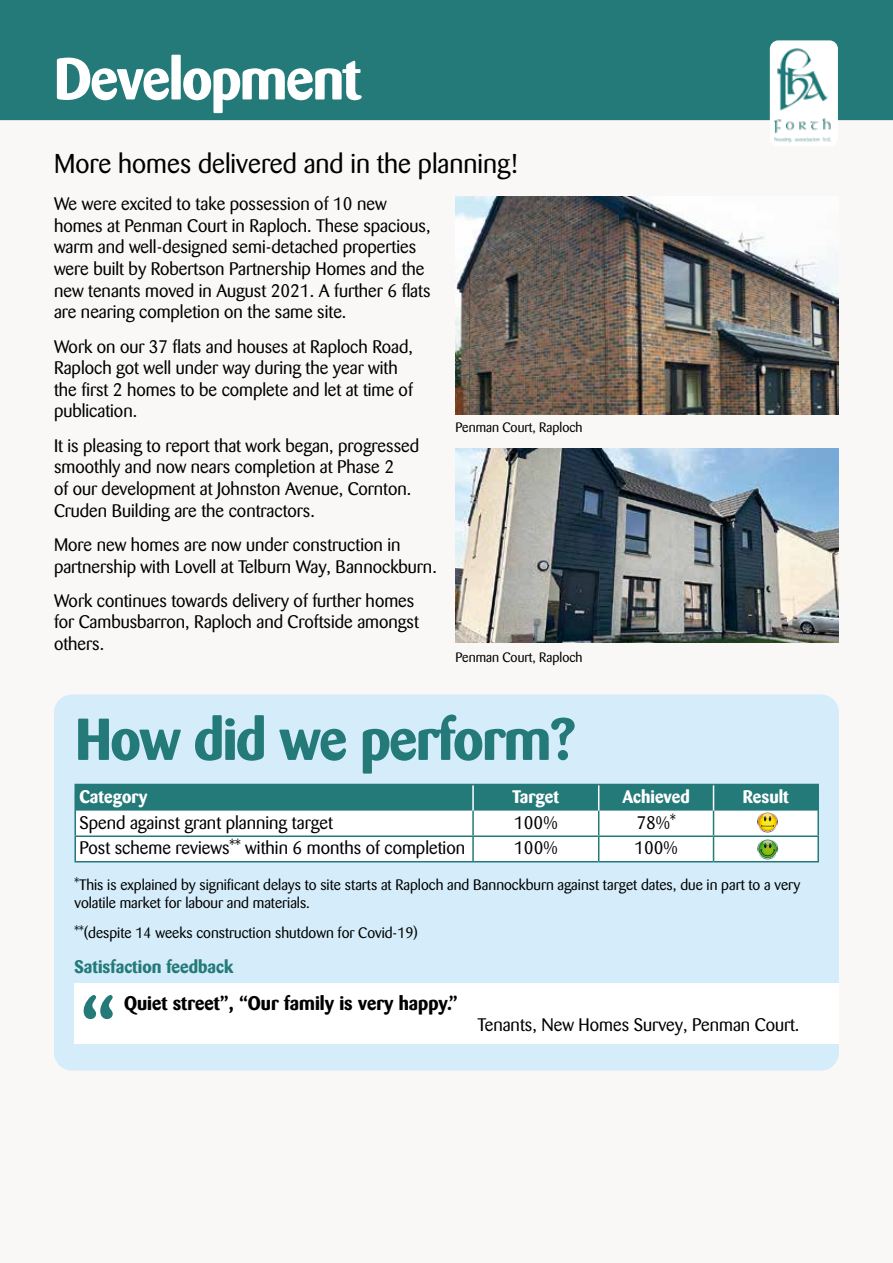
<style>
.page{position:relative;width:893px;height:1263px;background:#f9f8f7}
.page>*{position:absolute;margin:0;border:0;box-sizing:border-box;transform-origin:0 0}
.t1{font:700 58.5px "Barmeno";letter-spacing:-.025em;color:#247a79}
.t2{font:700 58.5px "Barmeno";letter-spacing:-.025em;color:#fff}
.t3{font:27px "Barmeno";color:#000}
.t4{font:700 19.5px "Barmeno";color:#000}
.t5{font:18px/21.6px "Barmeno";color:#000}
.t6{font:700 18px "Barmeno";color:#fff}
.t7{font:700 18px "Barmeno";color:#247a79}
.t8{font:15px/18px "Barmeno";color:#000}
.t9{font:13.5px "Barmeno";color:#000}
</style>
<div class="page">
<div style="left:0;top:0;width:893px;height:120px;background:#247a79"></div>
<img style="left:455px;top:197px;width:384px;height:218px">
<div style="left:54px;top:694px;width:785px;height:376px;background:#d5edfa;border-radius:18px"></div>
<hr style="left:74px;top:835px;width:399px;height:2px;background:#247a79">
<hr style="left:713px;top:835px;width:106px;height:2px;background:#247a79">
<hr style="left:74px;top:784px;width:399px;height:1px;background:#247a79">
<hr style="left:74px;top:785px;width:2px;height:26px;background:#247a79">
<hr style="left:713px;top:784px;width:106px;height:1px;background:#247a79">
<hr style="left:817px;top:785px;width:2px;height:26px;background:#247a79">
<hr style="left:74px;top:811px;width:2px;height:24px;background:#247a79">
<hr style="left:817px;top:811px;width:2px;height:24px;background:#247a79">
<hr style="left:74px;top:837px;width:2px;height:24px;background:#247a79">
<hr style="left:817px;top:837px;width:2px;height:24px;background:#247a79">
<hr style="left:74px;top:861px;width:399px;height:1px;background:#247a79">
<hr style="left:713px;top:861px;width:106px;height:1px;background:#247a79">
<div style="left:74px;top:983px;width:765px;height:61px;background:#fff"></div>
<svg style="left:84px;top:995px;width:29px;height:24px"></svg>
<div style="left:770px;top:40px;width:68px;height:106px;background:#fff;border-radius:9px"></div>
<img style="left:775px;top:48px;width:56px;height:95px">
<img style="left:455px;top:449px;width:384px;height:194px">
<svg style="left:75px;top:784px;width:743px;height:78px;background:#abccca"></svg>
<h1 class="t2" style="left:54px;top:44px;width:309px">Development</h1>
<h2 class="t3" style="left:54px;top:148px;width:466px">More homes delivered and in the planning!</h2>
<p class="t5" style="left:54px;top:193px;width:378px">We were excited to take possession of 10 new homes at Penman Court in Raploch. These spacious, warm and well-designed semi-detached properties were built by Robertson Partnership Homes and the new tenants moved in August 2021. A further 6 flats are nearing completion on the same site.</p>
<p class="t5" style="left:54px;top:336px;width:360px">Work on our 37 flats and houses at Raploch Road, Raploch got well under way during the year with the first 2 homes to be complete and let at time of publication.</p>
<p class="t5" style="left:54px;top:435px;width:367px">It is pleasing to report that work began, progressed smoothly and now nears completion at Phase 2<br>of our development at Johnston Avenue, Cornton.<br>Cruden Building are the contractors.</p>
<p class="t5" style="left:54px;top:534px;width:384px">More new homes are now under construction in partnership with Lovell at Telburn Way, Bannockburn.</p>
<p class="t5" style="left:54px;top:590px;width:366px">Work continues towards delivery of further homes for Cambusbarron, Raploch and Croftside amongst others.</p>
<p class="t9" style="left:455px;top:419px;width:129px">Penman Court, Raploch</p>
<p class="t9" style="left:455px;top:649px;width:129px">Penman Court, Raploch</p>
<h1 class="t1" style="left:75px;top:704px;width:502px">How did we perform?</h1>
<p class="t6" style="left:79px;top:786px;width:69px">Category</p>
<p class="t6" style="left:513px;top:786px;width:48px">Target</p>
<p class="t6" style="left:622px;top:786px;width:69px">Achieved</p>
<p class="t6" style="left:743px;top:786px;width:48px">Result</p>
<p class="t5" style="left:79px;top:812px;width:255px">Spend against grant planning target</p>
<p class="t5" style="left:514px;top:812px;width:45px">100%</p>
<p class="t5" style="left:637px;top:812px;width:41px">78%*</p>
<p class="t5" style="left:80px;top:837px;width:387px">Post scheme reviews** within 6 months of completion</p>
<p class="t5" style="left:514px;top:837px;width:45px">100%</p>
<p class="t5" style="left:634px;top:837px;width:45px">100%</p>
<p class="t8" style="left:74px;top:875px;width:727px">*This is explained by significant delays to site starts at Raploch and Bannockburn against target dates, due in part to a very volatile market for labour and materials.</p>
<p class="t8" style="left:74px;top:924px;width:345px">**(despite 14 weeks construction shutdown for Covid-19)</p>
<p class="t7" style="left:74px;top:956px;width:161px">Satisfaction feedback</p>
<p class="t4" style="left:124px;top:991px;width:335px">Quiet street”, “Our family is very happy.”</p>
<p class="t5" style="left:478px;top:1014px;width:323px">Tenants, New Homes Survey, Penman Court.</p>
</div>
